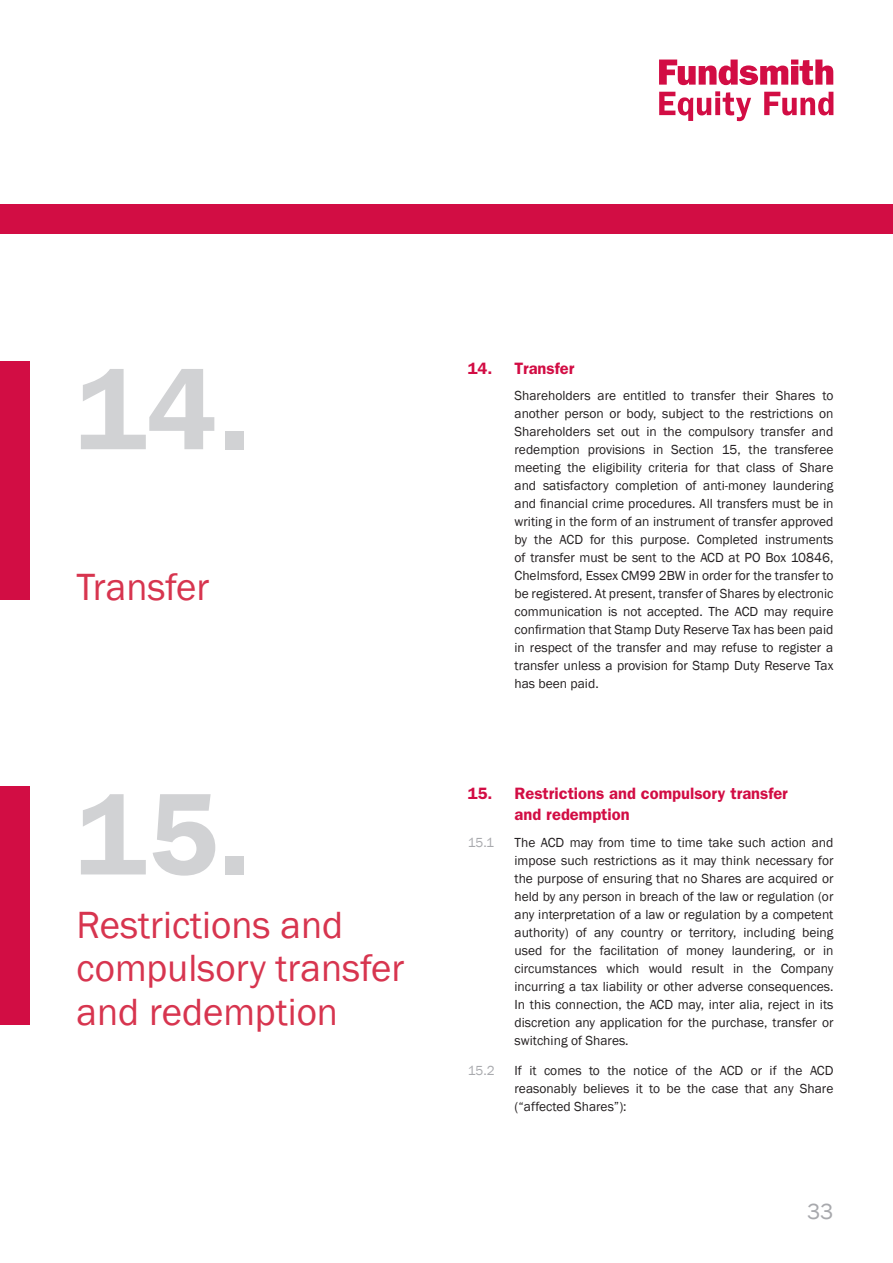
<style>
.page{position:relative;width:893px;height:1263px;background:#fff}
.page>*{position:absolute;margin:0;border:0;box-sizing:border-box;transform-origin:0 0}
.section_numbers{font:600 117px "Franklin Gothic";color:#d1d2d4}
.section_headings_2{font:39px/43.5px "Franklin Gothic";color:#d7354f}
.t1{font:22.5px "Franklin Gothic";color:#a8a9ad}
.sub_heading_1{font:600 16.5px/21px "Franklin Gothic";color:#d20d44}
.body_copy{font:13.5px/18px "Franklin Gothic";color:#231f20;text-align:justify}
.body_copy-2{font:13.5px "Franklin Gothic";color:#a8a9ad}
</style>
<div class="page">
<svg style="left:659px;top:60px;width:174px;height:25px"></svg>
<svg style="left:659px;top:91px;width:92px;height:30px"></svg>
<svg style="left:764px;top:92px;width:69px;height:23px"></svg>
<div style="left:0;top:361px;width:30px;height:239px;background:#d20d44"></div>
<div style="left:0;top:787px;width:30px;height:238px;background:#d20d44"></div>
<div style="left:0;top:204px;width:893px;height:30px;background:#d20d44"></div>
<p class="section_numbers" style="left:77px;top:340px;width:177px">14.</p>
<p class="section_headings_2" style="left:77px;top:566px;width:134px">Transfer</p>
<p class="section_numbers" style="left:77px;top:765px;width:177px">15.</p>
<p class="section_headings_2" style="left:77px;top:904px;width:329px">Restrictions and compulsory transfer and redemption</p>
<p class="sub_heading_1" style="left:468px;top:358px;width:108px">14. Transfer</p>
<p class="body_copy" style="left:514px;top:387px;width:320px">Shareholders are entitled to transfer their Shares to another person or body, subject to the restrictions on Shareholders set out in the compulsory transfer and redemption provisions in Section 15, the transferee meeting the eligibility criteria for that class of Share and satisfactory completion of anti-money laundering and financial crime procedures. All transfers must be in writing in the form of an instrument of transfer approved by the ACD for this purpose. Completed instruments of transfer must be sent to the ACD at PO Box 10846, Chelmsford, Essex CM99 2BW in order for the transfer to be registered. At present, transfer of Shares by electronic communication is not accepted. The ACD may require confirmation that Stamp Duty Reserve Tax has been paid in respect of the transfer and may refuse to register a transfer unless a provision for Stamp Duty Reserve Tax has been paid.</p>
<p class="sub_heading_1" style="left:514px;top:783px;width:275px;text-indent:-47px">15. Restrictions and compulsory transfer and redemption</p>
<p class="body_copy-2" style="left:468px;top:834px;width:28px">15.1</p>
<p class="body_copy" style="left:514px;top:833px;width:320px">The ACD may from time to time take such action and impose such restrictions as it may think necessary for the purpose of ensuring that no Shares are acquired or held by any person in breach of the law or regulation (or any interpretation of a law or regulation by a competent authority) of any country or territory, including being used for the facilitation of money laundering, or in circumstances which would result in the Company incurring a tax liability or other adverse consequences.<br>In this connection, the ACD may, inter alia, reject in its discretion any application for the purchase, transfer or switching of Shares.</p>
<p class="body_copy-2" style="left:468px;top:1062px;width:28px">15.2</p>
<p class="body_copy" style="left:514px;top:1062px;width:320px">If it comes to the notice of the ACD or if the ACD reasonably believes it to be the case that any Share (“affected Shares”):</p>
<p class="t1" style="left:807px;top:1198px;width:28px">33</p>
</div>
